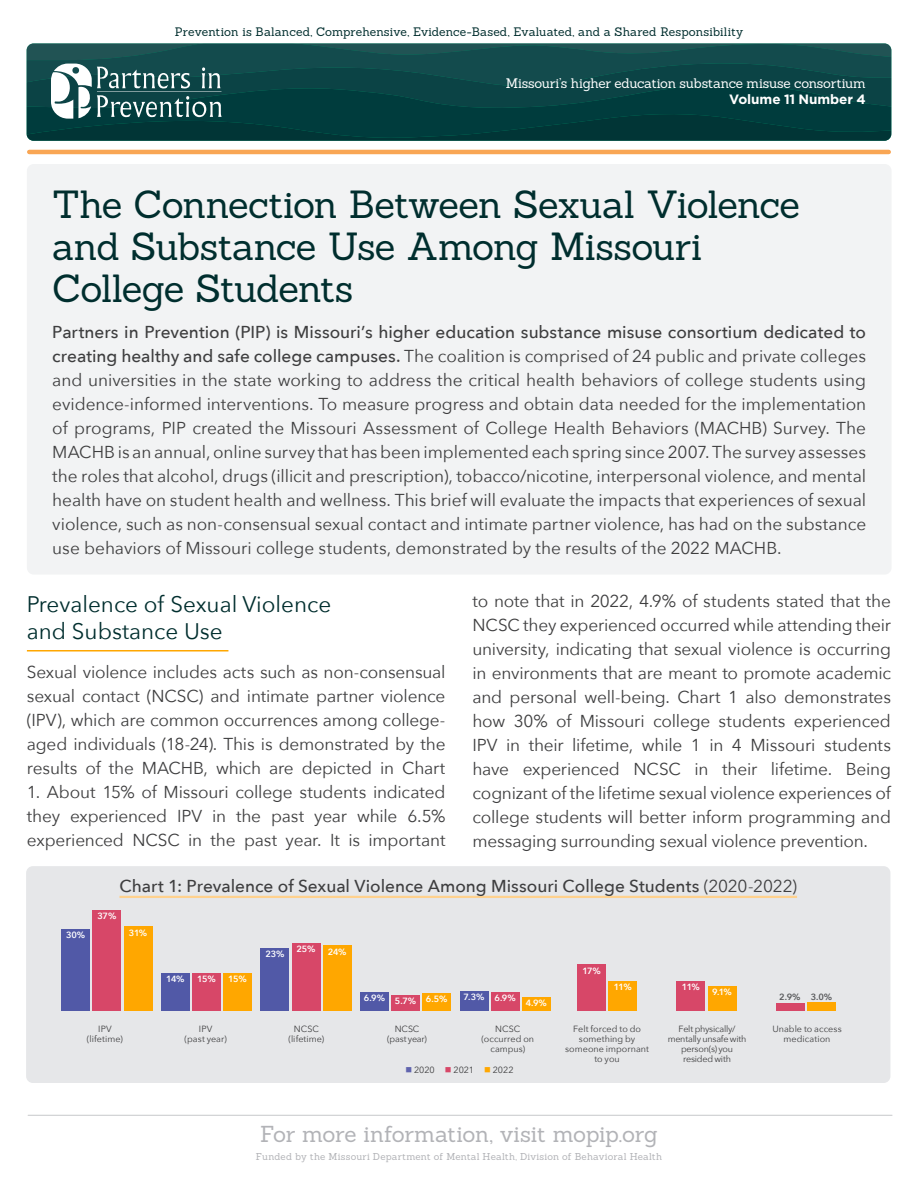
<style>
.page{position:relative;width:918px;height:1188px;background:#fff}
.page>*{position:absolute;margin:0;border:0;box-sizing:border-box;transform-origin:0 0}
.t1{font:38.25px/42px "Sanchez";letter-spacing:-.02em;color:#002e2e}
.t2{font:22.5px "Avenir Next";color:#002e2e}
.t3{font:22.5px "Sanchez";letter-spacing:-.015em;color:#b2b3b7}
.t4{font:17.25px/24px "Avenir Next";letter-spacing:-.01em;color:#3e3e3f;text-align:justify}
.t5{font:500 17.25px "Avenir Next";color:#3e3e3f}
.t6{font:13.5px "Sanchez";letter-spacing:-.015em;color:#fff}
.t7{font:700 13.5px "Gotham";letter-spacing:-.01em;color:#fff}
.t8{font:12px "Sanchez";letter-spacing:.01em;color:#002e2e}
.t9{font:9.75px "Sanchez";letter-spacing:.02em;color:#b2b3b7}
.t10{font:9px/9.9px "Avenir Next";color:#3e3e3f;text-align:center}
.t11{font:9px/9.9px "Avenir Next";letter-spacing:-.025em;color:#3e3e3f;text-align:center}
.t12{font:600 9px "Avenir Next";letter-spacing:-.045em;color:#fff}
.t13{font:600 9px "Avenir Next";color:#57585a}
.s1{font-weight:500}
.s2{font-weight:400}
.s3{color:#6064ae}
.s4{color:#d74768}
.s5{color:#ffa700}
</style>
<div class="page">
<hr style="left:28px;top:1115px;width:864px;height:1px;background:#c7c8ca">
<hr style="left:27px;top:650px;width:201px;height:2px;background:#ffa700">
<div style="left:27px;top:164px;width:865px;height:411px;background:#f2f3f4;border-radius:7px"></div>
<svg style="left:27px;top:44px;width:864px;height:97px;background:#12494a"></svg>
<hr style="left:29px;top:150px;width:860px;height:4px;background:#f9a654">
<div style="left:26px;top:866px;width:864px;height:217px;background:#e6e7e9;border-radius:7px"></div>
<hr style="left:119px;top:896px;width:678px;height:2px;background:#ffd18d">
<div style="left:807px;top:1003px;width:28px;height:8px;background:#ffa700"></div>
<div style="left:776px;top:1003px;width:28px;height:8px;background:#d74768"></div>
<div style="left:708px;top:986px;width:28px;height:25px;background:#ffa700"></div>
<div style="left:677px;top:981px;width:28px;height:30px;background:#d74768"></div>
<div style="left:609px;top:981px;width:28px;height:30px;background:#ffa700"></div>
<div style="left:578px;top:965px;width:28px;height:46px;background:#d74768"></div>
<div style="left:522px;top:997px;width:28px;height:14px;background:#ffa700"></div>
<div style="left:491px;top:992px;width:28px;height:19px;background:#d74768"></div>
<div style="left:460px;top:991px;width:28px;height:20px;background:#5159a7"></div>
<div style="left:423px;top:993px;width:28px;height:18px;background:#ffa700"></div>
<div style="left:392px;top:995px;width:28px;height:16px;background:#d74768"></div>
<div style="left:360px;top:992px;width:28px;height:19px;background:#5159a7"></div>
<div style="left:323px;top:946px;width:28px;height:65px;background:#ffa700"></div>
<div style="left:292px;top:943px;width:28px;height:68px;background:#d74768"></div>
<div style="left:261px;top:948px;width:28px;height:63px;background:#5159a7"></div>
<div style="left:224px;top:973px;width:28px;height:38px;background:#ffa700"></div>
<div style="left:192px;top:973px;width:28px;height:38px;background:#d74768"></div>
<div style="left:161px;top:973px;width:28px;height:38px;background:#5159a7"></div>
<div style="left:124px;top:927px;width:28px;height:84px;background:#ffa700"></div>
<div style="left:93px;top:910px;width:28px;height:101px;background:#d74768"></div>
<div style="left:62px;top:929px;width:28px;height:82px;background:#5159a7"></div>
<p class="t8" style="left:175px;top:24px;width:570px">Prevention is Balanced, Comprehensive, Evidence-Based, Evaluated, and a Shared Responsibility</p>
<p class="t6" style="left:506px;top:74px;width:361px">Missouri’s higher education substance misuse consortium</p>
<p class="t7" style="left:729px;top:90px;width:138px">Volume 11 Number 4</p>
<p class="t1" style="left:52px;top:183px;width:749px">The Connection Between Sexual Violence and Substance Use Among Missouri</p>
<p class="t1" style="left:52px;top:267px;width:303px">College Students</p>
<p class="t4" style="left:52px;top:319px;width:815px"><span class="s1">Partners in Prevention (PIP) is Missouri’s higher education substance misuse consortium dedicated to creating healthy and safe college campuses.</span> The coalition is comprised of 24 public and private colleges and universities in the state working to address the critical health behaviors of college students using evidence-informed interventions. To measure progress and obtain data needed for the implementation of programs, PIP created the Missouri Assessment of College Health Behaviors (MACHB) Survey. The MACHB is an annual, online survey that has been implemented each spring since 2007. The survey assesses the roles that alcohol, drugs (illicit and prescription), tobacco/nicotine, interpersonal violence, and mental health have on student health and wellness. This brief will evaluate the impacts that experiences of sexual violence, such as non-consensual sexual contact and intimate partner violence, has had on the substance use behaviors of Missouri college students, demonstrated by the results of the 2022 MACHB.</p>
<p class="t2" style="left:27px;top:585px;width:306px">Prevalence of Sexual Violence</p>
<p class="t2" style="left:27px;top:612px;width:197px">and Substance Use</p>
<p class="t4" style="left:27px;top:659px;width:420px">Sexual violence includes acts such as non-consensual sexual contact (NCSC) and intimate partner violence (IPV), which are common occurrences among college&shy;aged individuals (18-24). This is demonstrated by the results of the MACHB, which are depicted in Chart</p>
<p class="t4" style="left:27px;top:779px;width:420px">1. About 15% of Missouri college students indicated they experienced IPV in the past year while 6.5% experienced NCSC in the past year. It is important</p>
<p class="t4" style="left:472px;top:588px;width:420px">to note that in 2022, 4.9% of students stated that the NCSC they experienced occurred while attending their university, indicating that sexual violence is occurring in environments that are meant to promote academic and personal well-being. Chart 1 also demonstrates how 30% of Missouri college students experienced IPV in their lifetime, while 1 in 4 Missouri students have experienced NCSC in their lifetime. Being cognizant of the lifetime sexual violence experiences of college students will better inform programming and messaging surrounding sexual violence prevention.</p>
<p class="t5" style="left:119px;top:872px;width:679px">Chart 1: Prevalence of Sexual Violence Among Missouri College Students <span class="s2">(2020-2022)</span></p>
<p class="t12" style="left:66px;top:928px;width:21px">30%</p>
<p class="t12" style="left:97px;top:909px;width:20px">37%</p>
<p class="t12" style="left:129px;top:925px;width:20px">31%</p>
<p class="t10" style="left:98px;top:1024px;width:15px">IPV</p>
<p class="t10" style="left:87px;top:1034px;width:37px">(lifetime)</p>
<p class="t12" style="left:166px;top:971px;width:20px">14%</p>
<p class="t12" style="left:197px;top:971px;width:20px">15%</p>
<p class="t12" style="left:228px;top:971px;width:20px">15%</p>
<p class="t10" style="left:199px;top:1024px;width:15px">IPV</p>
<p class="t10" style="left:184px;top:1034px;width:44px">(past year)</p>
<p class="t12" style="left:265px;top:947px;width:21px">23%</p>
<p class="t12" style="left:297px;top:941px;width:21px">25%</p>
<p class="t12" style="left:328px;top:944px;width:20px">24%</p>
<p class="t10" style="left:294px;top:1024px;width:27px">NCSC</p>
<p class="t10" style="left:288px;top:1034px;width:37px">(lifetime)</p>
<p class="t12" style="left:364px;top:990px;width:23px">6.9%</p>
<p class="t12" style="left:395px;top:993px;width:23px">5.7%</p>
<p class="t12" style="left:426px;top:991px;width:23px">6.5%</p>
<p class="t12" style="left:464px;top:989px;width:22px">7.3%</p>
<p class="t12" style="left:495px;top:990px;width:23px">6.9%</p>
<p class="t12" style="left:526px;top:996px;width:23px">4.9%</p>
<p class="t10" style="left:395px;top:1024px;width:26px">NCSC</p>
<p class="t11" style="left:387px;top:1034px;width:41px">(past year)</p>
<p class="t10" style="left:495px;top:1024px;width:27px">NCSC</p>
<p class="t10" style="left:482px;top:1034px;width:54px">(occurred on campus)</p>
<p class="t10" style="left:405px;top:1064px;width:110px"><span class="s3">■</span> 2020 <span class="s4">■</span> 2021 <span class="s5">■</span> 2022</p>
<p class="t12" style="left:582px;top:963px;width:20px">17%</p>
<p class="t12" style="left:614px;top:979px;width:19px">11%</p>
<p class="t12" style="left:682px;top:979px;width:19px">11%</p>
<p class="t12" style="left:712px;top:984px;width:21px">9.1%</p>
<p class="t10" style="left:565px;top:1024px;width:85px">Felt forced to do something by someone impornant to you</p>
<p class="t11" style="left:668px;top:1024px;width:80px">Felt physically/ mentally unsafe with person(s) you</p>
<p class="t11" style="left:683px;top:1054px;width:49px">resided with</p>
<h2 class="t3" style="left:260px;top:1120px;width:399px">For more information, visit mopip.org</h2>
<p class="t9" style="left:256px;top:1150px;width:408px">Funded by the Missouri Department of Mental Health, Division of Behavioral Health</p>
<p class="t13" style="left:779px;top:989px;width:23px">2.9%</p>
<p class="t13" style="left:811px;top:989px;width:23px">3.0%</p>
<p class="t10" style="left:772px;top:1024px;width:71px">Unable to access medication</p>
</div>
